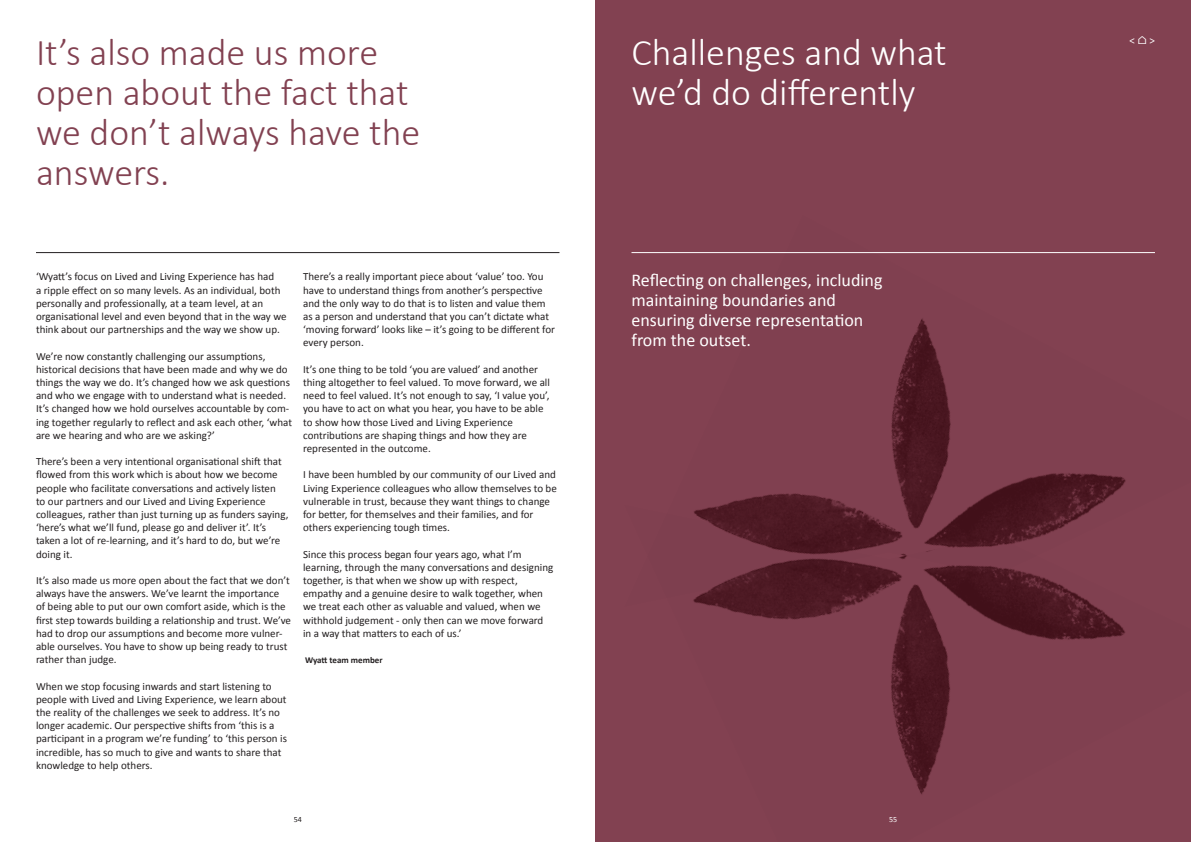
<style>
.page{position:relative;width:1191px;height:842px;background:#fff}
.page>*{position:absolute;margin:0;border:0;box-sizing:border-box;transform-origin:0 0}
.t1{font:300 38px/40px "Calibri";color:#824151}
.t2{font:300 38px "Calibri";color:#fff}
.t3{font:18px/20px "Calibri";color:#fff}
.t4{font:11px/13.2px "Calibri";color:#231f20}
.t5{font:11px "Calibri";color:#fff}
.t6{font:700 9px "Calibri";color:#231f20}
.t7{font:8px "Calibri";color:#231f20}
.t8{font:8px "Calibri";color:#fff}
</style>
<div class="page">
<hr style="left:36px;top:252px;width:523px;height:1px;background:#231f20">
<div style="left:595px;top:0;width:596px;height:842px;background:#824151"></div>
<img style="left:631px;top:252px;width:524px;height:253px">
<img style="left:693px;top:505px;width:432px;height:289px">
<p class="t1" style="left:36px;top:30px;width:386px">It’s also made us more open about the fact that we don’t always have the answers.</p>
<p class="t4" style="left:36px;top:270px;width:252px">‘Wyatt’s focus on Lived and Living Experience has had<br>a ripple effect on so many levels. As an individual, both personally and professionally, at a team level, at an organisational level and even beyond that in the way we think about our partnerships and the way we show up.</p>
<p class="t4" style="left:36px;top:349px;width:258px">We’re now constantly challenging our assumptions, historical decisions that have been made and why we do things the way we do. It’s changed how we ask questions and who we engage with to understand what is needed.<br>It’s changed how we hold ourselves accountable by com&shy;ing together regularly to reflect and ask each other, ‘what are we hearing and who are we asking?’</p>
<p class="t4" style="left:36px;top:455px;width:254px">There’s been a very intentional organisational shift that flowed from this work which is about how we become people who facilitate conversations and actively listen<br>to our partners and our Lived and Living Experience colleagues, rather than just turning up as funders saying, ‘here’s what we’ll fund, please go and deliver it’. It’s taken a lot of re-learning, and it’s hard to do, but we’re doing it.</p>
<p class="t4" style="left:36px;top:574px;width:256px">It’s also made us more open about the fact that we don’t always have the answers. We’ve learnt the importance of being able to put our own comfort aside, which is the first step towards building a relationship and trust. We’ve had to drop our assumptions and become more vulner&shy;able ourselves. You have to show up being ready to trust rather than judge.</p>
<p class="t4" style="left:36px;top:679px;width:252px">When we stop focusing inwards and start listening to people with Lived and Living Experience, we learn about the reality of the challenges we seek to address. It’s no longer academic. Our perspective shifts from ‘this is a participant in a program we’re funding’ to ‘this person is incredible, has so much to give and wants to share that knowledge to help others.</p>
<p class="t4" style="left:303px;top:270px;width:253px">There’s a really important piece about ‘value’ too. You have to understand things from another’s perspective and the only way to do that is to listen and value them as a person and understand that you can’t dictate what ‘moving forward’ looks like – it’s going to be different for every person.</p>
<p class="t4" style="left:303px;top:363px;width:248px">It’s one thing to be told ‘you are valued’ and another thing altogether to feel valued. To move forward, we all need to feel valued. It’s not enough to say, ‘I value you’, you have to act on what you hear, you have to be able</p>
<p class="t4" style="left:303px;top:415px;width:225px">to show how those Lived and Living Experience contributions are shaping things and how they are represented in the outcome.</p>
<p class="t4" style="left:303px;top:468px;width:255px">I have been humbled by our community of our Lived and Living Experience colleagues who allow themselves to be vulnerable in trust, because they want things to change for better, for themselves and their families, and for</p>
<p class="t4" style="left:303px;top:521px;width:148px">others experiencing tough times.</p>
<p class="t4" style="left:303px;top:547px;width:252px">Since this process began four years ago, what I’m learning, through the many conversations and designing together, is that when we show up with respect, empathy and a genuine desire to walk together, when we treat each other as valuable and valued, when we withhold judgement - only then can we move forward in a way that matters to each of us.’</p>
<p class="t6" style="left:305px;top:654px;width:79px">Wyatt team member</p>
<p class="t7" style="left:294px;top:815px;width:10px">54</p>
<p class="t2" style="left:631px;top:28px;width:317px">Challenges and what</p>
<p class="t2" style="left:631px;top:68px;width:285px">we’d do differently</p>
<p class="t3" style="left:631px;top:270px;width:252px">Reflecting on challenges, including maintaining boundaries and ensuring diverse representation from the outset.</p>
<p class="t8" style="left:889px;top:815px;width:10px">55</p>
<p class="t5" style="left:1129px;top:34px;width:27px">&lt;⌂&gt;</p>
</div>
